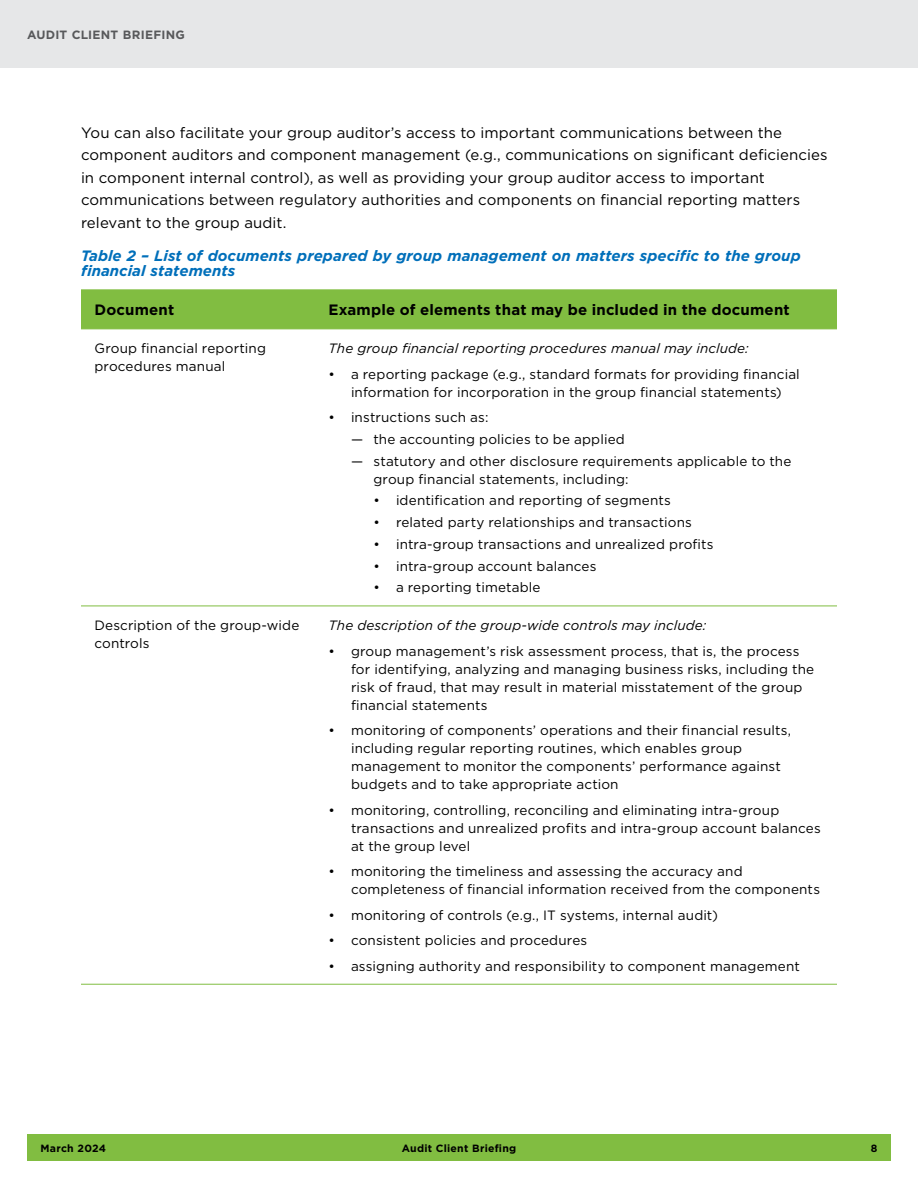
<style>
.page{position:relative;width:918px;height:1188px;background:#fff}
.page>*{position:absolute;margin:0;border:0;box-sizing:border-box;transform-origin:0 0}
.CPA__body{font:15px/22.5px "Gotham";letter-spacing:.005em;color:#000}
.t1{font:italic 700 15px/15px "Gotham";color:#006fba}
.Table_CPA_tableText-header1{font:700 15px "Gotham";letter-spacing:.01em;color:#000}
.Table_CPA_tableText-body{font:13.5px/18px "Gotham";letter-spacing:.01em;color:#000}
.Table_CPA_tableText-body-2{font:italic 13.5px "Gotham";letter-spacing:.01em;color:#000}
.t2{font:700 12px "Gotham";letter-spacing:.025em;color:#58595b}
.t3{font:700 10.5px "Gotham";letter-spacing:.02em;color:#000}
</style>
<div class="page">
<div style="left:27px;top:1134px;width:864px;height:27px;background:#81bd41"></div>
<div style="left:0;top:0;width:918px;height:68px;background:#e6e7e8"></div>
<div style="left:81px;top:290px;width:756px;height:38px;background:#81bd41"></div>
<hr style="left:81px;top:289px;width:234px;height:1px;background:#81bd41">
<hr style="left:315px;top:289px;width:522px;height:1px;background:#81bd41">
<hr style="left:81px;top:328px;width:234px;height:1px;background:#81bd41">
<hr style="left:315px;top:328px;width:522px;height:1px;background:#81bd41">
<hr style="left:81px;top:606px;width:234px;height:1px;background:#81bd41">
<hr style="left:315px;top:606px;width:522px;height:1px;background:#81bd41">
<hr style="left:81px;top:984px;width:234px;height:1px;background:#81bd41">
<hr style="left:315px;top:984px;width:522px;height:1px;background:#81bd41">
<p class="t2" style="left:27px;top:26px;width:160px">Audit Client Briefing</p>
<p class="CPA__body" style="left:81px;top:121px;width:748px">You can also facilitate your group auditor’s access to important communications between the component auditors and component management (e.g., communications on significant deficiencies in component internal control), as well as providing your group auditor access to important communications between regulatory authorities and components on financial reporting matters relevant to the group audit.</p>
<p class="t1" style="left:81px;top:248px;width:721px">Table 2 – List of documents prepared by group management on matters specific to the group financial statements</p>
<p class="Table_CPA_tableText-header1" style="left:95px;top:300px;width:81px">document</p>
<p class="Table_CPA_tableText-header1" style="left:329px;top:300px;width:463px">example of elements that may be included in the document</p>
<p class="Table_CPA_tableText-body" style="left:94px;top:339px;width:173px">Group financial reporting procedures manual</p>
<p class="Table_CPA_tableText-body-2" style="left:328px;top:340px;width:422px">The group financial reporting procedures manual may include:</p>
<p class="Table_CPA_tableText-body" style="left:328px;top:365px;width:473px;text-align:center">• a reporting package (e.g., standard formats for providing financial information for incorporation in the group financial statements)</p>
<p class="Table_CPA_tableText-body" style="left:328px;top:408px;width:161px">• instructions such as:</p>
<p class="Table_CPA_tableText-body" style="left:351px;top:430px;width:275px">— the accounting policies to be applied</p>
<p class="Table_CPA_tableText-body" style="left:374px;top:452px;width:419px;text-indent:-23px">— statutory and other disclosure requirements applicable to the group financial statements, including:</p>
<p class="Table_CPA_tableText-body" style="left:374px;top:491px;width:299px">• identification and reporting of segments</p>
<p class="Table_CPA_tableText-body" style="left:374px;top:513px;width:320px">• related party relationships and transactions</p>
<p class="Table_CPA_tableText-body" style="left:374px;top:535px;width:342px">• intra-group transactions and unrealized profits</p>
<p class="Table_CPA_tableText-body" style="left:374px;top:557px;width:224px">• intra-group account balances</p>
<p class="Table_CPA_tableText-body" style="left:374px;top:578px;width:169px">• a reporting timetable</p>
<p class="Table_CPA_tableText-body" style="left:95px;top:616px;width:206px">Description of the group-wide controls</p>
<p class="Table_CPA_tableText-body-2" style="left:329px;top:617px;width:379px">The description of the group-wide controls may include:</p>
<p class="Table_CPA_tableText-body" style="left:351px;top:642px;width:465px;text-indent:-23px">• group management’s risk assessment process, that is, the process for identifying, analyzing and managing business risks, including the risk of fraud, that may result in material misstatement of the group financial statements</p>
<p class="Table_CPA_tableText-body" style="left:351px;top:721px;width:442px;text-indent:-23px">• monitoring of components’ operations and their financial results, including regular reporting routines, which enables group management to monitor the components’ performance against budgets and to take appropriate action</p>
<p class="Table_CPA_tableText-body" style="left:351px;top:801px;width:471px;text-indent:-23px">• monitoring, controlling, reconciling and eliminating intra-group transactions and unrealized profits and intra-group account balances at the group level</p>
<p class="Table_CPA_tableText-body" style="left:351px;top:862px;width:471px;text-indent:-23px">• monitoring the timeliness and assessing the accuracy and completeness of financial information received from the components</p>
<p class="Table_CPA_tableText-body" style="left:329px;top:906px;width:391px">• monitoring of controls (e.g., IT systems, internal audit)</p>
<p class="Table_CPA_tableText-body" style="left:329px;top:931px;width:260px">• consistent policies and procedures</p>
<p class="Table_CPA_tableText-body" style="left:329px;top:957px;width:473px">• assigning authority and responsibility to component management</p>
<p class="t3" style="left:40px;top:1141px;width:67px">March 2024</p>
<p class="t3" style="left:402px;top:1141px;width:116px">Audit Client Briefing</p>
<p class="t3" style="left:871px;top:1141px;width:8px">8</p>
</div>
